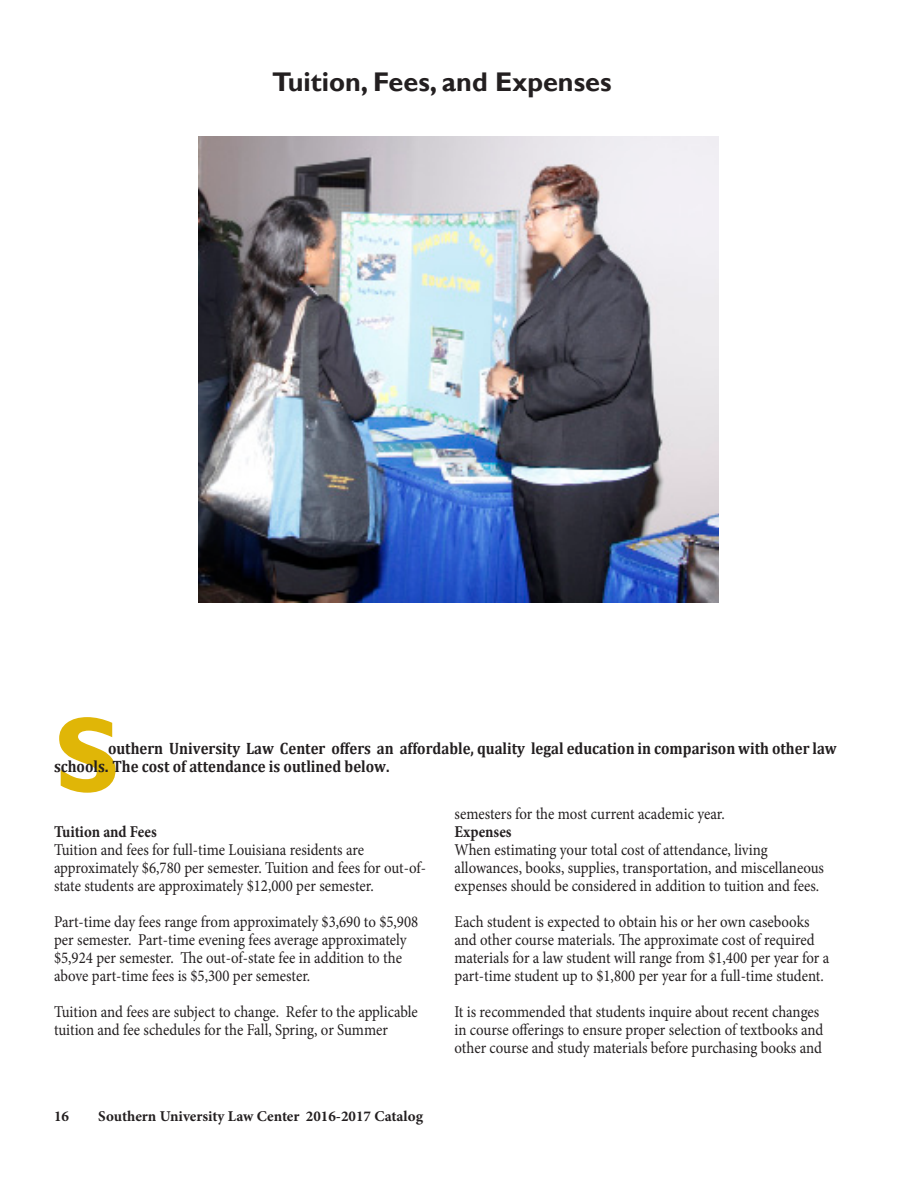
<style>
.page{position:relative;width:918px;height:1188px;background:#fff}
.page>*{position:absolute;margin:0;border:0;box-sizing:border-box;transform-origin:0 0}
.t1{font:700 108px "Gill Sans";color:#e0b607}
.t2{font:700 27px "Gill Sans";color:#231f20}
.t3{font:16.5px/18px "Minion Pro";letter-spacing:-.005em;color:#231f20;scale:.9 1}
.t4{font:700 16.5px/18px "Cambria";color:#231f20;scale:.9 1}
.t5{font:700 16.5px "Minion Pro";color:#231f20;scale:.9 1}
.t6{font:700 15px "Minion Pro";color:#231f20}
</style>
<div class="page">
<img style="left:199px;top:136px;width:519px;height:467px">
<p class="t2" style="left:272px;top:66px;width:341px">Tuition, Fees, and Expenses</p>
<p class="t1" style="left:54px;top:690px;width:67px">S</p>
<p class="t4" style="left:54px;top:739px;width:871px;text-indent:54px">outhern University Law Center offers an affordable, quality legal education in comparison with other law schools. The cost of attendance is outlined below.</p>
<p class="t5" style="left:54px;top:820px;width:116px">Tuition and Fees</p>
<p class="t3" style="left:54px;top:841px;width:415px">Tuition and fees for full-time Louisiana residents are approximately $6,780 per semester. Tuition and fees for out-of&shy;state students are approximately $12,000 per semester.</p>
<p class="t3" style="left:54px;top:913px;width:406px">Part-time day fees range from approximately $3,690 to $5,908 per semester. Part-time evening fees average approximately $5,924 per semester. The out-of-state fee in addition to the above part-time fees is $5,300 per semester.</p>
<p class="t3" style="left:54px;top:1003px;width:406px">Tuition and fees are subject to change. Refer to the applicable tuition and fee schedules for the Fall, Spring, or Summer</p>
<p class="t6" style="left:54px;top:1106px;width:16px">16</p>
<p class="t6" style="left:98px;top:1106px;width:326px">Southern University Law Center 2016-2017 Catalog</p>
<p class="t3" style="left:454px;top:805px;width:302px">semesters for the most current academic year.</p>
<p class="t5" style="left:454px;top:820px;width:65px">Expenses</p>
<p class="t3" style="left:454px;top:841px;width:412px">When estimating your total cost of attendance, living allowances, books, supplies, transportation, and miscellaneous expenses should be considered in addition to tuition and fees.</p>
<p class="t3" style="left:454px;top:913px;width:418px">Each student is expected to obtain his or her own casebooks and other course materials. The approximate cost of required materials for a law student will range from $1,400 per year for a part-time student up to $1,800 per year for a full-time student.</p>
<p class="t3" style="left:454px;top:1003px;width:411px">It is recommended that students inquire about recent changes in course offerings to ensure proper selection of textbooks and other course and study materials before purchasing books and</p>
</div>
